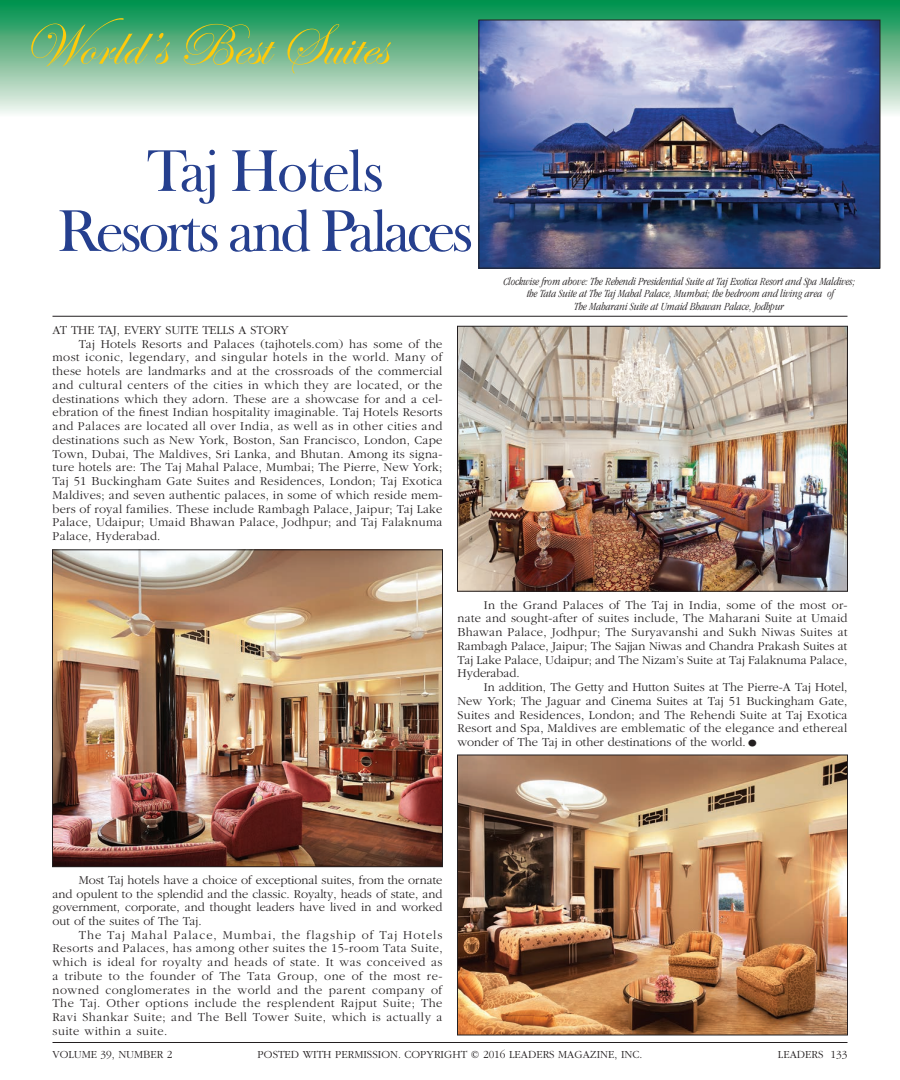
<style>
.page{position:relative;width:900px;height:1080px;background:#fff}
.page>*{position:absolute;margin:0;border:0;box-sizing:border-box;transform-origin:0 0}
.t1{font:60px/60px "Frys Baskerville BT";letter-spacing:-.07em;color:#253f8e;text-align:center}
.t2{font:300 12.5px/13.8px "Garamond";letter-spacing:.02em;color:#231f20;text-align:justify}
.t3{font:300 12.5px "Garamond";letter-spacing:.04em;color:#231f20}
.t4{font:300 12.5px "Garamond";color:#231f20}
.t5{font:italic 300 condensed 11.25px/12.5px "Garamond";color:#231f20;text-align:center}
.t6{font:300 11.25px "Garamond";color:#231f20}
.s1{font-size:22.5px}
</style>
<div class="page">
<div style="left:0;top:0;width:900px;height:117px;background:linear-gradient(to bottom,#008a44,#faf4f0)"></div>
<svg style="left:31px;top:18px;width:139px;height:49px;background:#6eb270"></svg>
<svg style="left:184px;top:24px;width:91px;height:41px;background:#78b46e"></svg>
<svg style="left:287px;top:24px;width:104px;height:49px;background:#7bb778"></svg>
<hr style="left:52px;top:316px;width:796px;height:1px;background:#231f20">
<img style="left:481px;top:22px;width:397px;height:244px">
<div style="left:479px;top:20px;width:401px;height:248px;border:1px solid #231f20"></div>
<img style="left:459px;top:328px;width:387px;height:262px">
<div style="left:457px;top:326px;width:391px;height:266px;border:1px solid #231f20"></div>
<img style="left:459px;top:757px;width:387px;height:276px">
<div style="left:457px;top:755px;width:391px;height:280px;border:1px solid #231f20"></div>
<img style="left:54px;top:552px;width:387px;height:313px">
<div style="left:52px;top:550px;width:391px;height:317px;border:1px solid #231f20"></div>
<hr style="left:52px;top:1042px;width:796px;height:1px;background:#231f20">
<h1 class="t1" style="left:57px;top:139px;width:419px">Taj Hotels<br>Resorts and Palaces</h1>
<p class="t4" style="left:52px;top:323px;width:238px">AT THE TAJ, EVERY SUITE TELLS A STORY</p>
<p class="t2" style="left:79px;top:337px;width:365px">Taj Hotels Resorts and Palaces (tajhotels.com) has some of the</p>
<p class="t3" style="left:52px;top:351px;width:392px">most iconic, legendary, and singular hotels in the world. Many of</p>
<p class="t2" style="left:52px;top:364px;width:392px">these hotels are landmarks and at the crossroads of the commercial</p>
<p class="t3" style="left:52px;top:378px;width:392px">and cultural centers of the cities in which they are located, or the</p>
<p class="t2" style="left:52px;top:392px;width:392px">destinations which they adorn. These are a showcase for and a cel-</p>
<p class="t2" style="left:52px;top:406px;width:391px">ebration of the finest Indian hospitality imaginable. Taj Hotels Resorts</p>
<p class="t3" style="left:52px;top:419px;width:392px">and Palaces are located all over India, as well as in other cities and</p>
<p class="t2" style="left:52px;top:433px;width:392px">destinations such as New York, Boston, San Francisco, London, Cape</p>
<p class="t2" style="left:52px;top:447px;width:392px">Town, Dubai, The Maldives, Sri Lanka, and Bhutan. Among its signa-</p>
<p class="t2" style="left:52px;top:461px;width:392px">ture hotels are: The Taj Mahal Palace, Mumbai; The Pierre, New York;</p>
<p class="t2" style="left:52px;top:474px;width:392px">Taj 51 Buckingham Gate Suites and Residences, London; Taj Exotica</p>
<p class="t2" style="left:52px;top:488px;width:392px">Maldives; and seven authentic palaces, in some of which reside mem-</p>
<p class="t2" style="left:52px;top:502px;width:392px">bers of royal families. These include Rambagh Palace, Jaipur; Taj Lake</p>
<p class="t2" style="left:52px;top:516px;width:392px">Palace, Udaipur; Umaid Bhawan Palace, Jodhpur; and Taj Falaknuma</p>
<p class="t2" style="left:52px;top:529px;width:110px">Palace, Hyderabad.</p>
<p class="t5" style="left:504px;top:275px;width:353px">Clockwise from above: The Rehendi Presidential Suite at Taj Exotica Resort and Spa Maldives; the Tata Suite at The Taj Mahal Palace, Mumbai; the bedroom and living area of<br>The Maharani Suite at Umaid Bhawan Palace, Jodhpur</p>
<p class="t2" style="left:458px;top:598px;width:392px;text-indent:26px">In the Grand Palaces of The Taj in India, some of the most or&shy;nate and sought-after of suites include, The Maharani Suite at Umaid Bhawan Palace, Jodhpur; The Suryavanshi and Sukh Niwas Suites at Rambagh Palace, Jaipur; The Sajjan Niwas and Chandra Prakash Suites at Taj Lake Palace, Udaipur; and The Nizam’s Suite at Taj Falaknuma Palace, Hyderabad.</p>
<p class="t2" style="left:458px;top:681px;width:392px;text-indent:26px">In addition, The Getty and Hutton Suites at The Pierre-A Taj Hotel, New York; The Jaguar and Cinema Suites at Taj 51 Buckingham Gate, Suites and Residences, London; and The Rehendi Suite at Taj Exotica Resort and Spa, Maldives are emblematic of the elegance and ethereal wonder of The Taj in other destinations of the world.<span class="s1">•</span></p>
<p class="t2" style="left:52px;top:873px;width:392px;text-indent:26px">Most Taj hotels have a choice of exceptional suites, from the ornate and opulent to the splendid and the classic. Royalty, heads of state, and government, corporate, and thought leaders have lived in and worked out of the suites of The Taj.</p>
<p class="t2" style="left:52px;top:928px;width:392px;text-indent:26px">The Taj Mahal Palace, Mumbai, the flagship of Taj Hotels Resorts and Palaces, has among other suites the 15-room Tata Suite, which is ideal for royalty and heads of state. It was conceived as a tribute to the founder of The Tata Group, one of the most re&shy;nowned conglomerates in the world and the parent company of The Taj. Other options include the resplendent Rajput Suite; The Ravi Shankar Suite; and The Bell Tower Suite, which is actually a suite within a suite.</p>
<p class="t6" style="left:52px;top:1048px;width:121px">VOLUME 39, NUMBER 2</p>
<p class="t6" style="left:258px;top:1048px;width:386px">POSTED WITH PERMISSION. COPYRIGHT © 2016 LEADERS MAGAZINE, INC.</p>
<p class="t6" style="left:778px;top:1048px;width:71px">LEADERS 133</p>
</div>
